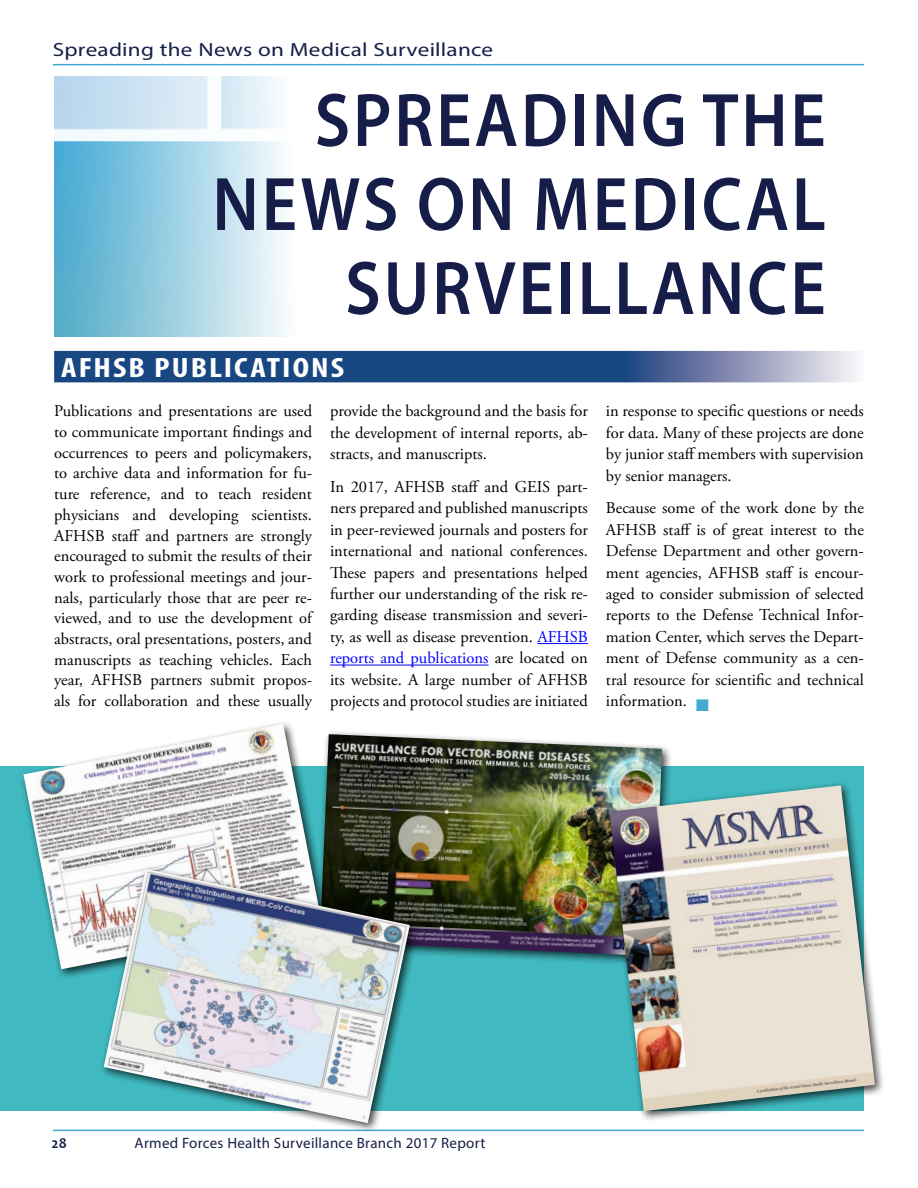
<style>
.page{position:relative;width:918px;height:1188px;background:#fff}
.page>*{position:absolute;margin:0;border:0;box-sizing:border-box;transform-origin:0 0}
.Part_Title{font:600 76.5px/84px "Myriad Pro";letter-spacing:.04em;color:#161d49;text-align:right;scale:.9 1}
.Paragraph_Head_MAIN{font:700 condensed 28.05px "Myriad Pro";letter-spacing:.06em;color:#fff;scale:1.21 1}
.t1{font:19.2px "Myriad Pro";letter-spacing:.01em;color:#161f48;scale:1.21 1}
.Paragraph{font:16.5px/21.5px "Adobe Garamond Pro";color:#000;text-align:justify}
.t2{font:15px "Myriad Pro";letter-spacing:.02em;color:#161f48}
.t3{font:700 15px "Candara";color:#161f48}
.s1{color:#00f}
.s2{font-family:"Times New Roman";font-size:25.5px;color:#45aad2}
</style>
<div class="page">
<hr style="left:53px;top:64px;width:811px;height:1px;background:#45aad2">
<hr style="left:53px;top:1130px;width:811px;height:1px;background:#45aad2">
<img style="left:54px;top:76px;width:232px;height:261px">
<div style="left:0;top:767px;width:864px;height:344px;background:#40bac0"></div>
<svg style="left:54px;top:351px;width:804px;height:31px;background:#395e91"></svg>
<hr style="left:537px;top:643px;width:51px;height:1px;background:#00f">
<hr style="left:330px;top:665px;width:159px;height:1px;background:#00f">
<div style="left:315px;top:730px;width:358px;height:237px;background:#000;opacity:.75"></div>
<img style="left:332px;top:734px;width:330px;height:222px">
<div style="left:19px;top:719px;width:313px;height:261px;background:#000;opacity:.75"></div>
<img style="left:23px;top:724px;width:298px;height:245px">
<div style="left:100px;top:864px;width:320px;height:270px;background:#000;opacity:.75"></div>
<img style="left:104px;top:869px;width:306px;height:254px">
<div style="left:605px;top:781px;width:281px;height:341px;background:#000;opacity:.75"></div>
<img style="left:610px;top:785px;width:265px;height:326px">
<p class="t1" style="left:53px;top:38px;width:365px">Spreading the News on Medical Surveillance</p>
<p class="Part_Title" style="left:212px;top:76px;width:683px">SPREADING THE<br>NEWS ON MEDICAL<br>SURVEILLANCE</p>
<p class="Paragraph_Head_MAIN" style="left:61px;top:350px;width:235px">AFHSB PUBLICATIONS</p>
<p class="Paragraph" style="left:54px;top:401px;width:259px;line-height:20.7px">Publications and presentations are used to communicate important findings and occurrences to peers and policymakers, to archive data and information for fu&shy;ture reference, and to teach resident physicians and developing scientists.<br>AFHSB staff and partners are strongly encouraged to submit the results of their work to professional meetings and jour&shy;nals, particularly those that are peer re&shy;viewed, and to use the development of abstracts, oral presentations, posters, and manuscripts as teaching vehicles. Each year, AFHSB partners submit propos&shy;als for collaboration and these usually</p>
<p class="Paragraph" style="left:330px;top:401px;width:259px">provide the background and the basis for the development of internal reports, ab&shy;stracts, and manuscripts.</p>
<p class="Paragraph" style="left:330px;top:476px;width:259px">In 2017, AFHSB staff and GEIS part&shy;ners prepared and published manuscripts in peer-reviewed journals and posters for international and national conferences.<br>These papers and presentations helped further our understanding of the risk re&shy;garding disease transmission and severi&shy;ty, as well as disease prevention. <span class="s1">AFHSB reports and publications</span> are located on its website. A large number of AFHSB projects and protocol studies are initiated</p>
<p class="Paragraph" style="left:606px;top:401px;width:259px">in response to specific questions or needs for data. Many of these projects are done by junior staff members with supervision by senior managers.</p>
<p class="Paragraph" style="left:606px;top:498px;width:259px">Because some of the work done by the AFHSB staff is of great interest to the Defense Department and other govern&shy;ment agencies, AFHSB staff is encour&shy;aged to consider submission of selected reports to the Defense Technical Infor&shy;mation Center, which serves the Depart&shy;ment of Defense community as a cen&shy;tral resource for scientific and technical information. <span class="s2">■</span></p>
<p class="t3" style="left:51px;top:1133px;width:17px">28</p>
<p class="t2" style="left:135px;top:1133px;width:352px">Armed Forces Health Surveillance Branch 2017 Report</p>
</div>
